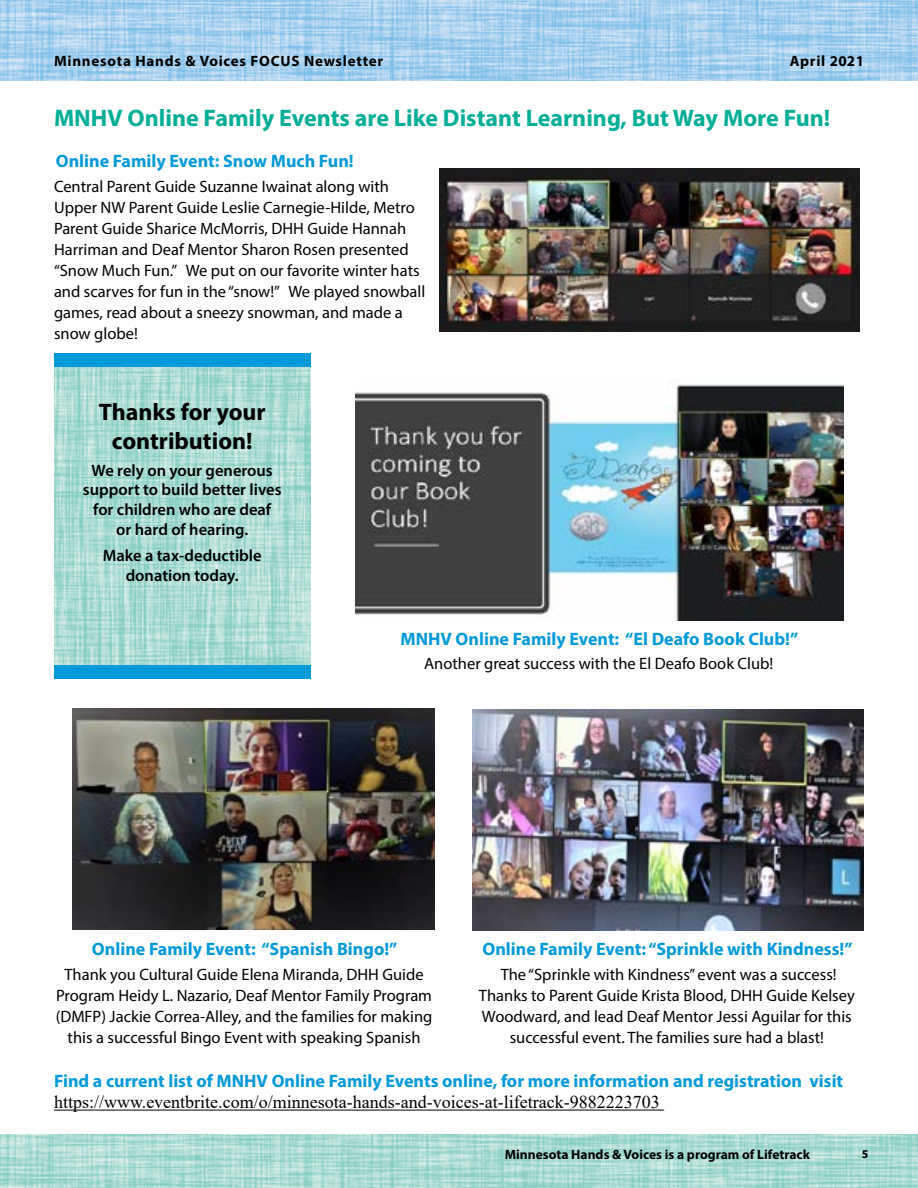
<style>
.page{position:relative;width:918px;height:1188px;background:#fff}
.page>*{position:absolute;margin:0;border:0;box-sizing:border-box;transform-origin:0 0}
.t1{font:700 24px "Myriad Pro";color:#00ae95}
.t2{font:700 24px/28.8px "Myriad Pro";color:#000;text-align:center}
.t3{font:700 18px "Myriad Pro";color:#0099da}
.t4{font:18px "Times New Roman";color:#000}
.t5{font:16.5px/21px "Myriad Pro";color:#000;text-align:center}
.t6{font:600 16.5px/19.8px "Myriad Pro";color:#000;text-align:center}
.t7{font:700 15px "Myriad Pro";letter-spacing:.05em;color:#000}
.t8{font:700 13.5px "Myriad Pro";color:#000}
.t9{font:700 12px "Myriad Pro";color:#000}
</style>
<div class="page">
<img style="left:1px;top:0;width:917px;height:81px">
<svg style="left:0;top:1134px;width:918px;height:54px;background:#aadbd2"></svg>
<hr style="left:54px;top:1110px;width:610px;height:1px;background:#000">
<img style="left:472px;top:710px;width:392px;height:220px">
<img style="left:440px;top:168px;width:420px;height:164px">
<img style="left:54px;top:367px;width:256px;height:298px">
<div style="left:54px;top:353px;width:256px;height:14px;background:#0099da"></div>
<div style="left:54px;top:665px;width:256px;height:14px;background:#0099da"></div>
<img style="left:72px;top:709px;width:362px;height:220px">
<img style="left:356px;top:384px;width:488px;height:237px">
<p class="t7" style="left:54px;top:51px;width:331px">Minnesota Hands &amp; Voices FOCUS Newsletter</p>
<p class="t7" style="left:790px;top:51px;width:76px">April 2021</p>
<h1 class="t1" style="left:54px;top:102px;width:778px">MNHV Online Family Events are Like Distant Learning, But Way More Fun!</h1>
<p class="t3" style="left:56px;top:149px;width:299px">Online Family Event: Snow Much Fun!</p>
<p class="t5" style="left:54px;top:175px;width:373px;text-align:left">Central Parent Guide Suzanne Iwainat along with Upper NW Parent Guide Leslie Carnegie-Hilde, Metro Parent Guide Sharice McMorris, DHH Guide Hannah Harriman and Deaf Mentor Sharon Rosen presented “Snow Much Fun.” We put on our favorite winter hats and scarves for fun in the “snow!” We played snowball games, read about a sneezy snowman, and made a snow globe!</p>
<h1 class="t2" style="left:99px;top:397px;width:168px">Thanks for your contribution!</h1>
<p class="t6" style="left:83px;top:460px;width:200px">We rely on your generous support to build better lives for children who are deaf<br>or hard of hearing.</p>
<p class="t6" style="left:103px;top:545px;width:160px">Make a tax-deductible donation today.</p>
<p class="t3" style="left:401px;top:627px;width:399px">MNHV Online Family Event: “El Deafo Book Club!”</p>
<p class="t5" style="left:424px;top:653px;width:351px">Another great success with the El Deafo Book Club!</p>
<p class="t3" style="left:92px;top:938px;width:307px">Online Family Event: “Spanish Bingo!”</p>
<p class="t5" style="left:56px;top:964px;width:378px">Thank you Cultural Guide Elena Miranda, DHH Guide Program Heidy L. Nazario, Deaf Mentor Family Program (DMFP) Jackie Correa-Alley, and the families for making this a successful Bingo Event with speaking Spanish</p>
<p class="t3" style="left:482px;top:938px;width:372px">Online Family Event: “Sprinkle with Kindness!”</p>
<p class="t5" style="left:479px;top:964px;width:377px">The “Sprinkle with Kindness” event was a success!<br>Thanks to Parent Guide Krista Blood, DHH Guide Kelsey Woodward, and lead Deaf Mentor Jessi Aguilar for this successful event. The families sure had a blast!</p>
<p class="t3" style="left:54px;top:1069px;width:791px">Find a current list of MNHV Online Family Events online, for more information and registration visit</p>
<p class="t4" style="left:54px;top:1089px;width:607px">https://www.eventbrite.com/o/minnesota-hands-and-voices-at-lifetrack-9882223703</p>
<p class="t8" style="left:505px;top:1145px;width:307px">Minnesota Hands &amp; Voices is a program of Lifetrack</p>
<p class="t9" style="left:862px;top:1146px;width:8px">5</p>
</div>
